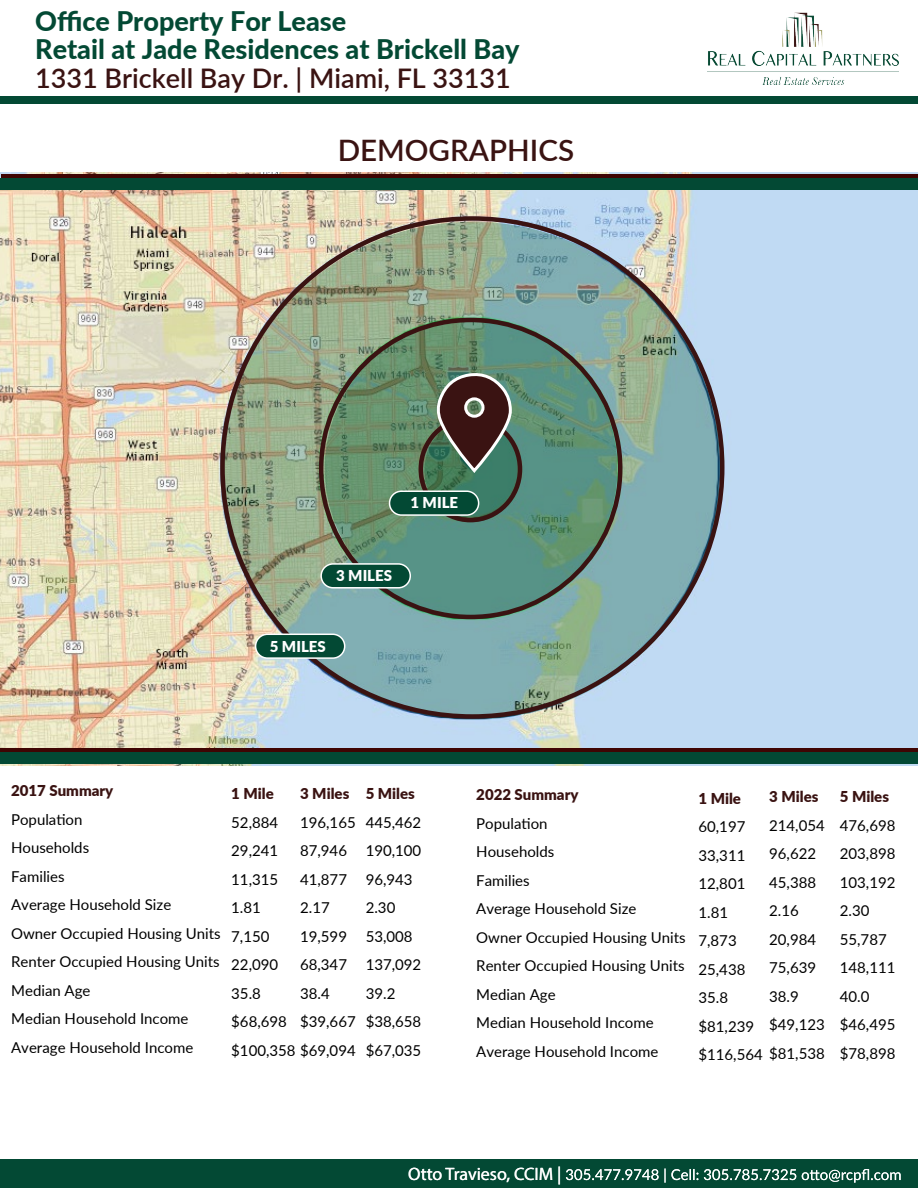
<style>
.page{position:relative;width:918px;height:1188px;background:#fff}
.page>*{position:absolute;margin:0;border:0;box-sizing:border-box;transform-origin:0 0}
.t1{font:600 29.55px "Lato";color:#3a1312}
.t2{font:800 27px/28.5px "Lato";color:#034934}
.t3{font:600 27px "Lato";color:#3a1312}
.t4{font:18px "Myriad Pro";color:#fff}
.t5{font:15px/28.5px "Lato";color:#000}
.t6{font:900 15px "Lato";color:#3a1312}
.t7{font:900 15px "Lato";color:#fff}
</style>
<div class="page">
<img style="left:0;top:172px;width:918px;height:594px">
<svg style="left:223px;top:222px;width:499px;height:498px;background:#799d8c"></svg>
<div style="left:0;top:1160px;width:918px;height:28px;background:#034934"></div>
<svg style="left:566px;top:1169px;width:335px;height:14px"></svg>
<img style="left:707px;top:12px;width:191px;height:72px">
<div style="left:0;top:96px;width:918px;height:8px;background:#034934"></div>
<div style="left:419px;top:416px;width:103px;height:106px;border:4px solid #3a1312;border-radius:50%"></div>
<svg style="left:434px;top:373px;width:79px;height:102px;background:#56564b"></svg>
<div style="left:256px;top:634px;width:89px;height:24px;background:#034934;border-radius:12px"></div>
<div style="left:255px;top:634px;width:90px;height:25px;border:2px solid #fff;border-radius:12px"></div>
<div style="left:321px;top:564px;width:89px;height:24px;background:#034934;border-radius:12px"></div>
<div style="left:320px;top:563px;width:91px;height:26px;border:2px solid #fff;border-radius:12px"></div>
<div style="left:390px;top:491px;width:89px;height:24px;background:#034934;border-radius:12px"></div>
<div style="left:389px;top:490px;width:90px;height:26px;border:2px solid #fff;border-radius:12px"></div>
<svg style="left:0;top:748px;width:918px;height:5px;background:#33120c"></svg>
<div style="left:0;top:753px;width:918px;height:11px;background:#034934"></div>
<svg style="left:1px;top:174px;width:917px;height:5px;background:#33120c"></svg>
<div style="left:0;top:179px;width:918px;height:11px;background:#034934"></div>
<h2 class="t2" style="left:35px;top:6px;width:486px">Office Property For Lease<br>Retail at Jade Residences at Brickell Bay</h2>
<h2 class="t3" style="left:35px;top:58px;width:477px">1331 Brickell Bay Dr. | Miami, FL 33131</h2>
<h1 class="t1" style="left:338px;top:128px;width:238px">DEMOGRAPHICS</h1>
<p class="t7" style="left:410px;top:491px;width:49px">1 MILE</p>
<p class="t7" style="left:336px;top:564px;width:58px">3 MILES</p>
<p class="t7" style="left:270px;top:635px;width:58px">5 MILES</p>
<p class="t6" style="left:11px;top:779px;width:104px">2017 Summary</p>
<p class="t5" style="left:11px;top:804px;width:211px">Population<br>Households<br>Families<br>Average Household Size<br>Owner Occupied Housing Units<br>Renter Occupied Housing Units<br>Median Age<br>Median Household Income<br>Average Household Income</p>
<p class="t6" style="left:300px;top:782px;width:51px">3 Miles</p>
<p class="t5" style="left:300px;top:807px;width:57px">196,165<br>87,946<br>41,877<br>2.17<br>19,599<br>68,347<br>38.4 $39,667</p>
<p class="t6" style="left:231px;top:782px;width:44px">1 Mile</p>
<p class="t5" style="left:231px;top:807px;width:126px">52,884<br>29,241<br>11,315<br>1.81<br>7,150<br>22,090<br>35.8<br>$68,698<br>$100,358 $69,094</p>
<p class="t6" style="left:366px;top:782px;width:51px">5 Miles</p>
<p class="t5" style="left:366px;top:807px;width:57px">445,462<br>190,100<br>96,943<br>2.30<br>53,008<br>137,092<br>39.2 $38,658 $67,035</p>
<p class="t6" style="left:476px;top:784px;width:104px">2022 Summary</p>
<p class="t5" style="left:476px;top:809px;width:211px">Population<br>Households<br>Families<br>Average Household Size<br>Owner Occupied Housing Units<br>Renter Occupied Housing Units<br>Median Age<br>Median Household Income<br>Average Household Income</p>
<p class="t6" style="left:769px;top:786px;width:51px">3 Miles</p>
<p class="t5" style="left:769px;top:810px;width:57px">214,054<br>96,622<br>45,388<br>2.16<br>20,984<br>75,639<br>38.9 $49,123</p>
<p class="t6" style="left:699px;top:787px;width:44px">1 Mile</p>
<p class="t5" style="left:699px;top:812px;width:128px">60,197<br>33,311<br>12,801<br>1.81<br>7,873<br>25,438<br>35.8<br>$81,239<br>$116,564 $81,538</p>
<p class="t6" style="left:840px;top:786px;width:51px">5 Miles</p>
<p class="t5" style="left:840px;top:811px;width:57px">476,698<br>203,898<br>103,192<br>2.30<br>55,787<br>148,111<br>40.0 $46,495 $78,898</p>
<p class="t4" style="left:408px;top:1163px;width:155px">Otto Travieso, CCIM |</p>
</div>
